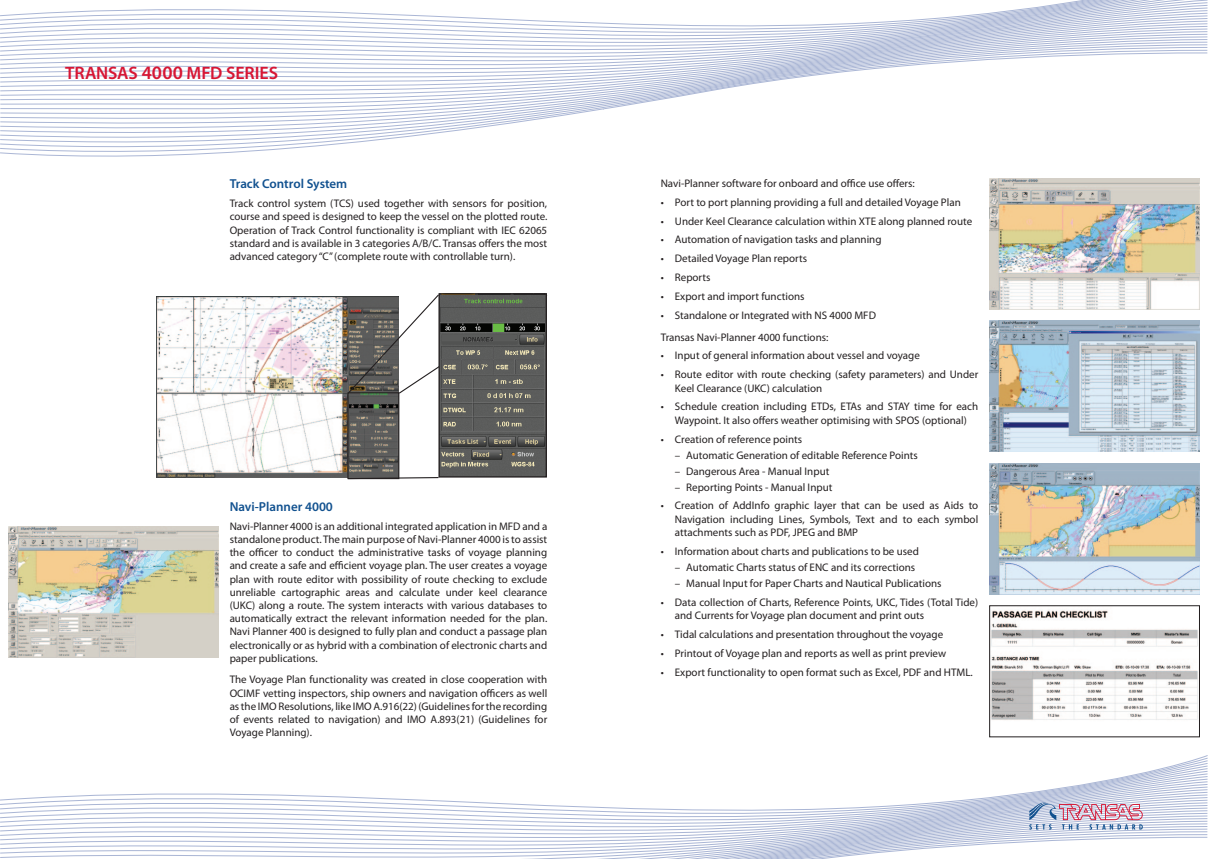
<style>
.page{position:relative;width:1208px;height:859px;background:#fff}
.page>*{position:absolute;margin:0;border:0;box-sizing:border-box;transform-origin:0 0}
.t1{font:600 18px "Myriad Pro";letter-spacing:-.005em;color:#d71634}
.t2{font:600 13px "Myriad Pro";color:#11518f}
.t3{font:11px/13.2px "Myriad Pro";color:#231f20;text-align:justify}
.s1{font-size:19px}
</style>
<div class="page">
<svg style="left:0;top:67px;width:604px;height:90px"></svg>
<svg style="left:0;top:9px;width:604px;height:58px"></svg>
<svg style="left:1070px;top:0;width:138px;height:2px"></svg>
<svg style="left:1051px;top:2px;width:157px;height:3px"></svg>
<svg style="left:1038px;top:5px;width:170px;height:2px"></svg>
<svg style="left:1013px;top:7px;width:195px;height:3px"></svg>
<svg style="left:989px;top:10px;width:219px;height:3px"></svg>
<svg style="left:969px;top:13px;width:239px;height:2px"></svg>
<svg style="left:936px;top:15px;width:272px;height:3px"></svg>
<svg style="left:895px;top:18px;width:313px;height:3px"></svg>
<svg style="left:604px;top:21px;width:604px;height:2px"></svg>
<svg style="left:604px;top:23px;width:604px;height:3px"></svg>
<svg style="left:604px;top:26px;width:604px;height:3px"></svg>
<svg style="left:604px;top:29px;width:604px;height:2px"></svg>
<svg style="left:604px;top:31px;width:604px;height:3px"></svg>
<svg style="left:604px;top:34px;width:604px;height:20px"></svg>
<svg style="left:604px;top:36px;width:603px;height:3px"></svg>
<svg style="left:604px;top:39px;width:603px;height:3px"></svg>
<svg style="left:604px;top:42px;width:603px;height:2px"></svg>
<svg style="left:604px;top:44px;width:603px;height:3px"></svg>
<svg style="left:604px;top:47px;width:603px;height:3px"></svg>
<svg style="left:604px;top:52px;width:603px;height:58px"></svg>
<svg style="left:1118px;top:775px;width:90px;height:3px"></svg>
<svg style="left:1101px;top:778px;width:107px;height:3px"></svg>
<svg style="left:1090px;top:781px;width:118px;height:2px"></svg>
<svg style="left:1073px;top:783px;width:135px;height:3px"></svg>
<svg style="left:1053px;top:786px;width:155px;height:3px"></svg>
<svg style="left:1040px;top:789px;width:168px;height:2px"></svg>
<svg style="left:0;top:791px;width:1208px;height:68px"></svg>
<img style="left:9px;top:527px;width:209px;height:131px">
<img style="left:989px;top:179px;width:210px;height:131px">
<img style="left:989px;top:320px;width:210px;height:131px">
<img style="left:156px;top:296px;width:241px;height:182px">
<img style="left:440px;top:395px;width:105px;height:81px">
<div style="left:438px;top:293px;width:109px;height:185px;border:1px solid #231f20"></div>
<svg style="left:347px;top:293px;width:201px;height:102px"></svg>
<svg style="left:347px;top:476px;width:92px;height:4px"></svg>
<div style="left:347px;top:392px;width:52px;height:87px;border:1px solid #231f20"></div>
<img style="left:989px;top:464px;width:210px;height:131px">
<img style="left:991px;top:610px;width:207px;height:110px">
<div style="left:989px;top:605px;width:211px;height:132px;border:1px solid #231f20"></div>
<h1 class="t1" style="left:65px;top:62px;width:198px">Trans as <span class="s1">4000</span> MFD series</h1>
<p class="t2" style="left:230px;top:176px;width:119px">Track Control System</p>
<p class="t3" style="left:230px;top:197px;width:319px">Track control system (TCS) used together with sensors for position, course and speed is designed to keep the vessel on the plotted route.<br>Operation of Track Control functionality is compliant with IEC 62065 standard and is available in 3 categories A/B/C. Transas offers the most advanced category “C” (complete route with controllable turn).</p>
<p class="t2" style="left:230px;top:498px;width:105px">Navi-Planner 4000</p>
<p class="t3" style="left:230px;top:519px;width:319px">Navi-Planner 4000 is an additional integrated application in MFD and a standalone product. The main purpose of Navi-Planner 4000 is to assist the officer to conduct the administrative tasks of voyage planning and create a safe and efficient voyage plan. The user creates a voyage plan with route editor with possibility of route checking to exclude unreliable cartographic areas and calculate under keel clearance (UKC) along a route. The system interacts with various databases to automatically extract the relevant information needed for the plan.<br>Navi Planner 400 is designed to fully plan and conduct a passage plan electronically or as hybrid with a combination of electronic charts and paper publications.</p>
<p class="t3" style="left:230px;top:673px;width:319px">The Voyage Plan functionality was created in close cooperation with OCIMF vetting inspectors, ship owners and navigation officers as well as the IMO Resolutions, like IMO A.916(22) (Guidelines for the recording of events related to navigation) and IMO A.893(21) (Guidelines for Voyage Planning).</p>
<p class="t3" style="left:660px;top:176px;width:255px">Navi-Planner software for onboard and office use offers:</p>
<p class="t3" style="left:660px;top:195px;width:301px">• Port to port planning providing a full and detailed Voyage Plan</p>
<p class="t3" style="left:660px;top:214px;width:313px">• Under Keel Clearance calculation within XTE along planned route</p>
<p class="t3" style="left:660px;top:233px;width:222px">• Automation of navigation tasks and planning</p>
<p class="t3" style="left:660px;top:252px;width:148px">• Detailed Voyage Plan reports</p>
<p class="t3" style="left:660px;top:271px;width:51px">• Reports</p>
<p class="t3" style="left:660px;top:290px;width:145px">• Export and import functions</p>
<p class="t3" style="left:660px;top:304px;width:217px;line-height:21.7px">• Standalone or Integrated with NS 4000 MFD<br>Transas Navi-Planner 4000 functions:</p>
<p class="t3" style="left:660px;top:349px;width:261px">• Input of general information about vessel and voyage</p>
<p class="t3" style="left:675px;top:368px;width:305px;text-indent:-14px">• Route editor with route checking (safety parameters) and Under<br>Keel Clearance (UKC) calculation</p>
<p class="t3" style="left:660px;top:400px;width:319px;text-align:center">• Schedule creation including ETDs, ETAs and STAY time for each<br>Waypoint. It also offers weather optimising with SPOS (optional)</p>
<p class="t3" style="left:660px;top:432px;width:143px">• Creation of reference points</p>
<p class="t3" style="left:675px;top:448px;width:244px">– Automatic Generation of editable Reference Points</p>
<p class="t3" style="left:675px;top:464px;width:156px">– Dangerous Area - Manual Input</p>
<p class="t3" style="left:675px;top:480px;width:159px">– Reporting Points - Manual Input</p>
<p class="t3" style="left:675px;top:499px;width:305px;text-indent:-14px">• Creation of AddInfo graphic layer that can be used as Aids to Navigation including Lines, Symbols, Text and to each symbol attachments such as PDF, JPEG and BMP</p>
<p class="t3" style="left:660px;top:544px;width:260px">• Information about charts and publications to be used</p>
<p class="t3" style="left:675px;top:560px;width:242px">– Automatic Charts status of ENC and its corrections</p>
<p class="t3" style="left:675px;top:576px;width:268px">– Manual Input for Paper Charts and Nautical Publications</p>
<p class="t3" style="left:675px;top:595px;width:305px;text-indent:-14px">• Data collection of Charts, Reference Points, UKC, Tides (Total Tide) and Currents for Voyage plan document and print outs</p>
<p class="t3" style="left:660px;top:627px;width:284px">• Tidal calculations and presentation throughout the voyage</p>
<p class="t3" style="left:660px;top:646px;width:287px">• Printout of Voyage plan and reports as well as print preview</p>
<p class="t3" style="left:660px;top:665px;width:314px">• Export functionality to open format such as Excel, PDF and HTML.</p>
</div>
